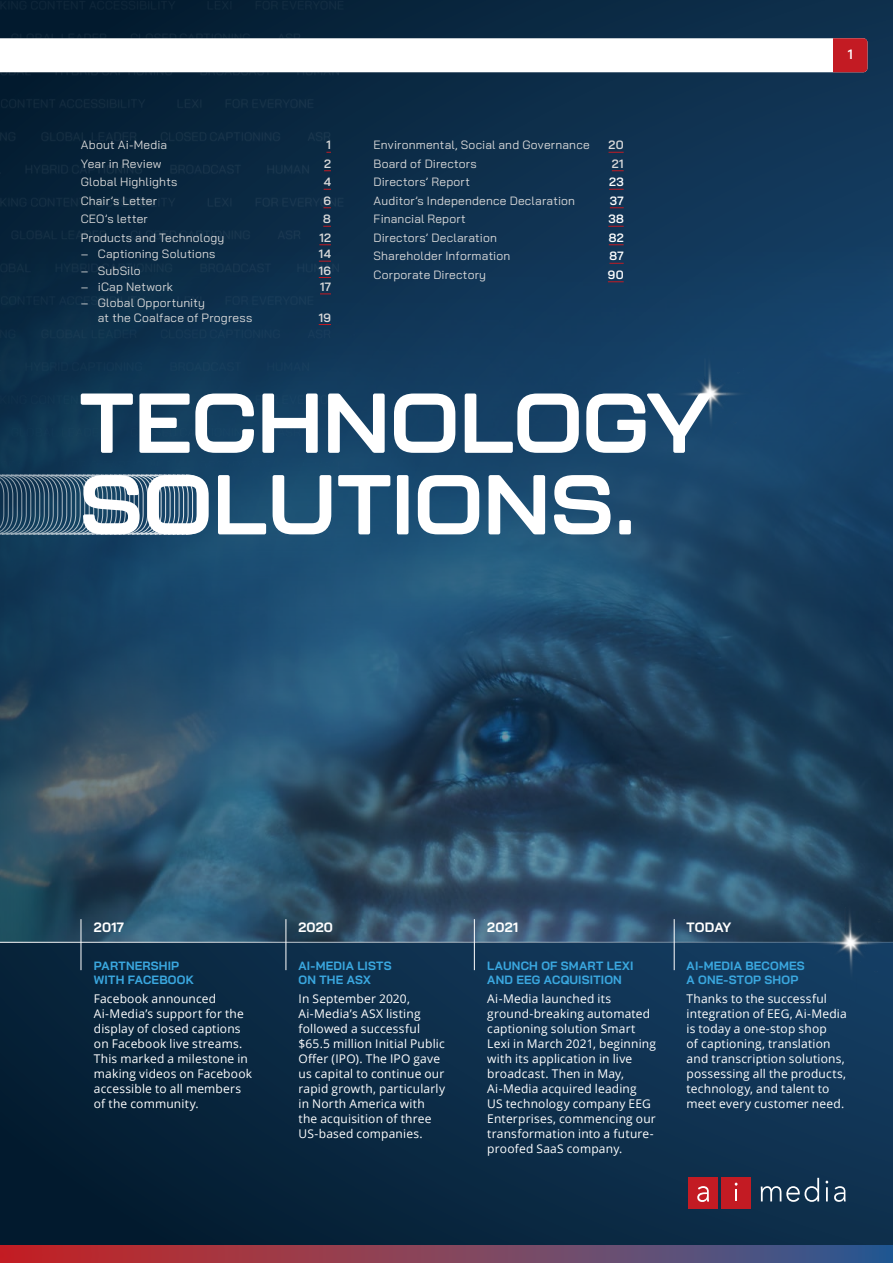
<style>
.page{position:relative;width:893px;height:1263px;background:#fff}
.page>*{position:absolute;margin:0;border:0;box-sizing:border-box;transform-origin:0 0}
.t1{font:700 84px/81.6px "Kallisto";color:#fff}
.t2{font:700 13.5px "Bai Jamjuree";letter-spacing:.015em;color:#fff}
.t3{font:600 13.5px "Bai Jamjuree";color:#fff}
.t4{font:12px/15px "Open Sans";letter-spacing:.015em;color:#fff}
.t5{font:12px/14.2px "Bai Jamjuree";letter-spacing:.015em;color:#dadada}
.t6{font:700 12px/14.2px "Bai Jamjuree";letter-spacing:.015em;color:#3aa7df}
.t7{font:600 12px "Bai Jamjuree";letter-spacing:.02em;color:#dadada}
.t8{font:600 12px "Bai Jamjuree";letter-spacing:.03em;color:#fff}
</style>
<div class="page">
<div style="left:0;top:0;width:893px;height:1259px;background:linear-gradient(to right,#041e33,#13395a)"></div>
<img style="left:0;top:240px;width:893px;height:702px">
<img style="left:0;top:0;width:416px;height:699px">
<hr style="left:81px;top:919px;width:1px;height:51px;background:#fff">
<hr style="left:286px;top:919px;width:1px;height:51px;background:#fff">
<hr style="left:474px;top:919px;width:1px;height:51px;background:#fff">
<hr style="left:674px;top:919px;width:1px;height:51px;background:#fff">
<div style="left:642px;top:326px;width:136px;height:136px;background:#17456c"></div>
<svg style="left:0;top:474px;width:206px;height:61px;background:#446680"></svg>
<svg style="left:319px;top:244px;width:12px;height:1px"></svg>
<svg style="left:319px;top:261px;width:12px;height:1px"></svg>
<svg style="left:319px;top:277px;width:12px;height:1px"></svg>
<svg style="left:319px;top:324px;width:12px;height:1px"></svg>
<hr style="left:0;top:942px;width:893px;height:1px;background:#fff">
<img style="left:783px;top:875px;width:110px;height:136px">
<div style="left:689px;top:1177px;width:29px;height:32px;background:#c31b23"></div>
<div style="left:722px;top:1177px;width:29px;height:32px;background:#c31b23"></div>
<svg style="left:735px;top:1182px;width:2px;height:19px"></svg>
<svg style="left:761px;top:1178px;width:58px;height:24px"></svg>
<svg style="left:825px;top:1180px;width:3px;height:21px"></svg>
<svg style="left:834px;top:1186px;width:12px;height:16px"></svg>
<svg style="left:697px;top:1186px;width:12px;height:16px"></svg>
<svg style="left:608px;top:152px;width:16px;height:1px"></svg>
<svg style="left:612px;top:170px;width:12px;height:1px"></svg>
<svg style="left:609px;top:189px;width:15px;height:1px"></svg>
<svg style="left:610px;top:207px;width:14px;height:1px"></svg>
<svg style="left:608px;top:226px;width:16px;height:1px"></svg>
<svg style="left:609px;top:244px;width:15px;height:1px"></svg>
<svg style="left:609px;top:263px;width:15px;height:1px"></svg>
<svg style="left:608px;top:281px;width:16px;height:1px"></svg>
<svg style="left:0;top:1246px;width:893px;height:17px;background:#80425b"></svg>
<svg style="left:0;top:38px;width:833px;height:34px"></svg>
<div style="left:833px;top:38px;width:34px;height:34px;background:#c31b23"></div>
<p class="t5" style="left:81px;top:138px;width:88px">About Ai-Media</p>
<p class="t7" style="left:326px;top:138px;width:6px">1</p>
<p class="t5" style="left:81px;top:156px;width:82px">Year in Review</p>
<p class="t7" style="left:324px;top:157px;width:8px">2</p>
<p class="t5" style="left:81px;top:175px;width:98px">Global Highlights</p>
<p class="t7" style="left:324px;top:175px;width:9px">4</p>
<p class="t5" style="left:81px;top:193px;width:78px">Chair’s Letter</p>
<p class="t7" style="left:323px;top:194px;width:9px">6</p>
<p class="t5" style="left:81px;top:212px;width:69px">CEO’s letter</p>
<p class="t7" style="left:323px;top:212px;width:9px">8</p>
<p class="t5" style="left:81px;top:230px;width:145px">Products and Technology</p>
<p class="t7" style="left:319px;top:231px;width:13px">12</p>
<p class="t5" style="left:81px;top:247px;width:136px">– Captioning Solutions</p>
<p class="t7" style="left:319px;top:247px;width:14px">14</p>
<p class="t5" style="left:81px;top:263px;width:61px">– SubSilo</p>
<p class="t7" style="left:319px;top:263px;width:14px">16</p>
<p class="t5" style="left:81px;top:279px;width:94px">– iCap Network</p>
<p class="t7" style="left:320px;top:280px;width:12px">17</p>
<p class="t5" style="left:98px;top:296px;width:156px;text-indent:-17px">– Global Opportunity<br>at the Coalface of Progress</p>
<p class="t7" style="left:319px;top:310px;width:14px">19</p>
<p class="t5" style="left:373px;top:138px;width:218px">Environmental, Social and Governance</p>
<p class="t7" style="left:608px;top:138px;width:17px">20</p>
<p class="t5" style="left:373px;top:156px;width:105px">Board of Directors</p>
<p class="t7" style="left:612px;top:157px;width:13px">21</p>
<p class="t5" style="left:373px;top:175px;width:98px">Directors’ Report</p>
<p class="t8" style="left:609px;top:175px;width:16px">23</p>
<p class="t5" style="left:373px;top:193px;width:203px">Auditor’s Independence Declaration</p>
<p class="t8" style="left:610px;top:194px;width:15px">37</p>
<p class="t5" style="left:373px;top:212px;width:94px">Financial Report</p>
<p class="t8" style="left:608px;top:212px;width:17px">38</p>
<p class="t5" style="left:373px;top:230px;width:125px">Directors’ Declaration</p>
<p class="t8" style="left:609px;top:231px;width:16px">82</p>
<p class="t5" style="left:373px;top:249px;width:138px">Shareholder Information</p>
<p class="t8" style="left:609px;top:249px;width:16px">87</p>
<p class="t5" style="left:373px;top:267px;width:114px">Corporate Directory</p>
<p class="t8" style="left:608px;top:268px;width:17px">90</p>
<h1 class="t1" style="left:79px;top:380px;width:633px">TECHNOLOGY<br>SOLUTIONS.</h1>
<p class="t3" style="left:848px;top:47px;width:7px">1</p>
<p class="t2" style="left:94px;top:919px;width:31px">2017</p>
<p class="t6" style="left:94px;top:958px;width:101px">PARTNERSHIP<br>WITH FACEBOOK</p>
<p class="t4" style="left:94px;top:991px;width:160px">Facebook announced<br>Ai‑Media’s support for the display of closed captions on Facebook live streams.<br>This marked a milestone in making videos on Facebook accessible to all members of the community.</p>
<p class="t2" style="left:298px;top:919px;width:36px">2020</p>
<p class="t6" style="left:298px;top:958px;width:95px">AI-MEDIA LISTS<br>ON THE ASX</p>
<p class="t4" style="left:298px;top:991px;width:148px">In September 2020,<br>Ai-Media’s ASX listing followed a successful $65.5 million Initial Public<br>Offer (IPO). The IPO gave us capital to continue our rapid growth, particularly in North America with the acquisition of three<br>US‑based companies.</p>
<p class="t2" style="left:487px;top:919px;width:32px">2021</p>
<p class="t6" style="left:487px;top:958px;width:148px">LAUNCH OF SMART LEXI<br>AND EEG ACQUISITION</p>
<p class="t4" style="left:487px;top:991px;width:170px">Ai-Media launched its ground-breaking automated captioning solution Smart<br>Lexi in March 2021, beginning with its application in live broadcast. Then in May,<br>Ai‑Media acquired leading<br>US technology company EEG<br>Enterprises, commencing our transformation into a future&shy;proofed SaaS company.</p>
<p class="t2" style="left:687px;top:919px;width:46px">TODAY</p>
<p class="t6" style="left:687px;top:958px;width:120px">AI-MEDIA BECOMES<br>A ONE-STOP SHOP</p>
<p class="t4" style="left:687px;top:991px;width:162px">Thanks to the successful integration of EEG, Ai-Media is today a one-stop shop<br>of captioning, translation and transcription solutions, possessing all the products, technology, and talent to meet every customer need.</p>
</div>
